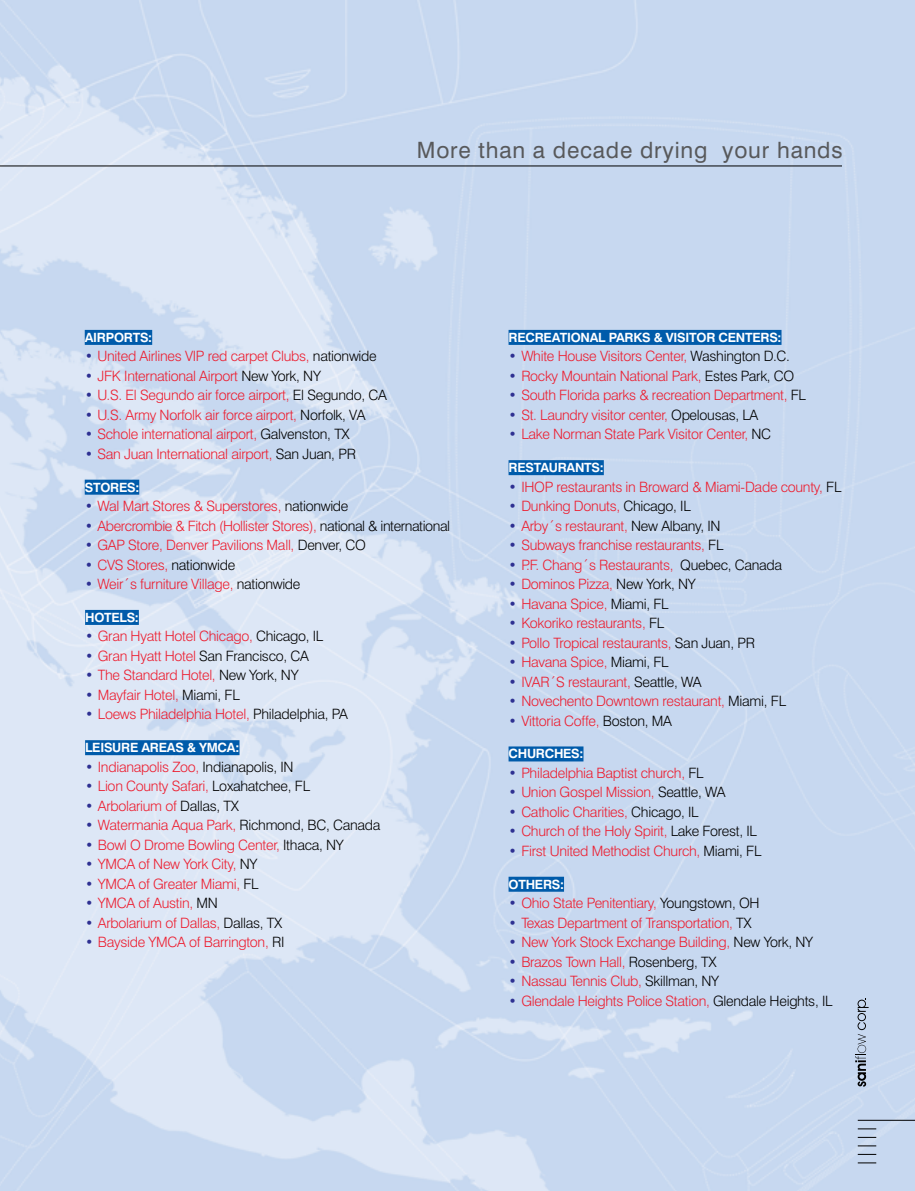
<style>
.page{position:relative;width:915px;height:1191px;background:#fff}
.page>*{position:absolute;margin:0;border:0;box-sizing:border-box;transform-origin:0 0}
.t1{font:22.5px "Swiss 721 BT";letter-spacing:.035em;color:#58595b}
.t2{font:300 14.25px "Swiss 721 BT";letter-spacing:-.02em;color:#ed1c2e}
.t3{font:300 14.25px "Swiss 721 BT";letter-spacing:-.02em;color:#000}
.t4{font:700 12.75px "Swiss 721 BT";letter-spacing:-.02em;color:#fff}
.s1{color:#2e3092}
.s2{color:#000}
.s3{color:#ed1c2e}
</style>
<div class="page">
<img style="left:0;top:0;width:914px;height:1191px">
<svg style="left:0;top:165px;width:842px;height:166px"></svg>
<div style="left:85px;top:479px;width:54px;height:15px;background:#005baa"></div>
<div style="left:85px;top:330px;width:67px;height:15px;background:#005baa"></div>
<div style="left:85px;top:740px;width:154px;height:15px;background:#005baa"></div>
<div style="left:85px;top:610px;width:54px;height:15px;background:#005baa"></div>
<div style="left:508px;top:330px;width:273px;height:15px;background:#005baa"></div>
<div style="left:508px;top:460px;width:95px;height:15px;background:#005baa"></div>
<div style="left:508px;top:746px;width:75px;height:15px;background:#005baa"></div>
<div style="left:508px;top:876px;width:56px;height:15px;background:#005baa"></div>
<p class="t1" style="left:417px;top:136px;width:427px">More than a decade drying your hands</p>
<p class="t4" style="left:85px;top:329px;width:69px">AIRPORTS:</p>
<p class="t2" style="left:85px;top:348px;width:293px"><span class="s1">•</span> United Airlines VIP red carpet Clubs, <span class="s2">nationwide</span></p>
<p class="t2" style="left:85px;top:367px;width:238px"><span class="s1">•</span> JFK International Airport <span class="s2">New York, NY</span></p>
<p class="t2" style="left:85px;top:387px;width:303px"><span class="s1">•</span> U.S. El Segundo air force airport, <span class="s2">El Segundo, CA</span></p>
<p class="t2" style="left:85px;top:406px;width:282px"><span class="s1">•</span> U.S. Army Norfolk air force airport, <span class="s2">Norfolk, VA</span></p>
<p class="t2" style="left:85px;top:426px;width:267px"><span class="s1">•</span> Schole international airport, <span class="s2">Galvenston, TX</span></p>
<p class="t2" style="left:85px;top:445px;width:272px"><span class="s1">•</span> San Juan International airport, <span class="s2">San Juan, PR</span></p>
<p class="t4" style="left:85px;top:479px;width:56px">STORES:</p>
<p class="t2" style="left:85px;top:497px;width:265px"><span class="s1">•</span> Wal Mart Stores &amp; Superstores, <span class="s2">nationwide</span></p>
<p class="t2" style="left:85px;top:517px;width:367px"><span class="s1">•</span> Abercrombie &amp; Fitch (Hollister Stores), <span class="s2">national &amp; international</span></p>
<p class="t2" style="left:85px;top:536px;width:282px"><span class="s1">•</span> GAP Store, Denver Pavilions Mall, <span class="s2">Denver, CO</span></p>
<p class="t2" style="left:85px;top:556px;width:152px"><span class="s1">•</span> CVS Stores, <span class="s2">nationwide</span></p>
<p class="t2" style="left:85px;top:575px;width:217px"><span class="s1">•</span> Weir´s furniture Village, <span class="s2">nationwide</span></p>
<p class="t4" style="left:85px;top:609px;width:55px">HOTELS:</p>
<p class="t2" style="left:85px;top:627px;width:240px"><span class="s1">•</span> Gran Hyatt Hotel Chicago, <span class="s2">Chicago, IL</span></p>
<p class="t3" style="left:85px;top:647px;width:225px"><span class="s1">•</span> <span class="s3">Gran Hyatt Hotel</span> San Francisco, CA</p>
<p class="t2" style="left:85px;top:666px;width:215px"><span class="s1">•</span> The Standard Hotel, <span class="s2">New York, NY</span></p>
<p class="t2" style="left:85px;top:686px;width:156px"><span class="s1">•</span> Mayfair Hotel, <span class="s2">Miami, FL</span></p>
<p class="t2" style="left:85px;top:705px;width:264px"><span class="s1">•</span> Loews Philadelphia Hotel, <span class="s2">Philadelphia, PA</span></p>
<p class="t4" style="left:85px;top:740px;width:156px">LEISURE AREAS &amp; YMCA:</p>
<p class="t2" style="left:85px;top:758px;width:210px"><span class="s1">•</span> Indianapolis Zoo, <span class="s2">Indianapolis, IN</span></p>
<p class="t2" style="left:85px;top:777px;width:226px"><span class="s1">•</span> Lion County Safari, <span class="s2">Loxahatchee, FL</span></p>
<p class="t2" style="left:85px;top:797px;width:155px"><span class="s1">•</span> Arbolarium of <span class="s2">Dallas, TX</span></p>
<p class="t2" style="left:85px;top:816px;width:297px"><span class="s1">•</span> Watermania Aqua Park, <span class="s2">Richmond, BC, Canada</span></p>
<p class="t2" style="left:85px;top:836px;width:260px"><span class="s1">•</span> Bowl O Drome Bowling Center, <span class="s2">Ithaca, NY</span></p>
<p class="t2" style="left:85px;top:855px;width:174px"><span class="s1">•</span> YMCA of New York City, <span class="s2">NY</span></p>
<p class="t2" style="left:85px;top:875px;width:175px"><span class="s1">•</span> YMCA of Greater Miami, <span class="s2">FL</span></p>
<p class="t2" style="left:85px;top:894px;width:134px"><span class="s1">•</span> YMCA of Austin, <span class="s2">MN</span></p>
<p class="t2" style="left:85px;top:914px;width:199px"><span class="s1">•</span> Arbolarium of Dallas, <span class="s2">Dallas, TX</span></p>
<p class="t2" style="left:85px;top:933px;width:201px"><span class="s1">•</span> Bayside YMCA of Barrington, <span class="s2">RI</span></p>
<p class="t4" style="left:508px;top:329px;width:274px">RECREATIONAL PARKS &amp; VISITOR CENTERS:</p>
<p class="t2" style="left:508px;top:348px;width:283px"><span class="s1">•</span> White House Visitors Center, <span class="s2">Washington D.C.</span></p>
<p class="t2" style="left:508px;top:367px;width:287px"><span class="s1">•</span> Rocky Mountain National Park, <span class="s2">Estes Park, CO</span></p>
<p class="t2" style="left:508px;top:387px;width:299px"><span class="s1">•</span> South Florida parks &amp; recreation Department, <span class="s2">FL</span></p>
<p class="t2" style="left:508px;top:406px;width:251px"><span class="s1">•</span> St. Laundry visitor center, <span class="s2">Opelousas, LA</span></p>
<p class="t2" style="left:508px;top:426px;width:264px"><span class="s1">•</span> Lake Norman State Park Visitor Center, <span class="s2">NC</span></p>
<p class="t4" style="left:508px;top:460px;width:97px">RESTAURANTS:</p>
<p class="t2" style="left:508px;top:478px;width:334px"><span class="s1">•</span> IHOP restaurants in Broward &amp; Miami-Dade county, <span class="s2">FL</span></p>
<p class="t2" style="left:508px;top:497px;width:184px"><span class="s1">•</span> Dunking Donuts, <span class="s2">Chicago, IL</span></p>
<p class="t2" style="left:508px;top:517px;width:213px"><span class="s1">•</span> Arby´s restaurant, <span class="s2">New Albany, IN</span></p>
<p class="t2" style="left:508px;top:536px;width:216px"><span class="s1">•</span> Subways franchise restaurants, <span class="s2">FL</span></p>
<p class="t2" style="left:508px;top:556px;width:275px"><span class="s1">•</span> P.F. Chang´s Restaurants, <span class="s2">Quebec, Canada</span></p>
<p class="t2" style="left:508px;top:575px;width:189px"><span class="s1">•</span> Dominos Pizza, <span class="s2">New York, NY</span></p>
<p class="t2" style="left:508px;top:595px;width:161px"><span class="s1">•</span> Havana Spice, <span class="s2">Miami, FL</span></p>
<p class="t2" style="left:508px;top:614px;width:157px"><span class="s1">•</span> Kokoriko restaurants, <span class="s2">FL</span></p>
<p class="t2" style="left:508px;top:634px;width:248px"><span class="s1">•</span> Pollo Tropical restaurants, <span class="s2">San Juan, PR</span></p>
<p class="t2" style="left:508px;top:653px;width:161px"><span class="s1">•</span> Havana Spice, <span class="s2">Miami, FL</span></p>
<p class="t2" style="left:508px;top:673px;width:194px"><span class="s1">•</span> IVAR´S restaurant, <span class="s2">Seattle, WA</span></p>
<p class="t2" style="left:508px;top:692px;width:279px"><span class="s1">•</span> Novechento Downtown restaurant, <span class="s2">Miami, FL</span></p>
<p class="t2" style="left:508px;top:712px;width:165px"><span class="s1">•</span> Vittoria Coffe, <span class="s2">Boston, MA</span></p>
<p class="t4" style="left:508px;top:746px;width:76px">CHURCHES:</p>
<p class="t2" style="left:508px;top:764px;width:196px"><span class="s1">•</span> Philadelphia Baptist church, <span class="s2">FL</span></p>
<p class="t2" style="left:508px;top:783px;width:218px"><span class="s1">•</span> Union Gospel Mission, <span class="s2">Seattle, WA</span></p>
<p class="t2" style="left:508px;top:803px;width:191px"><span class="s1">•</span> Catholic Charities, <span class="s2">Chicago, IL</span></p>
<p class="t2" style="left:508px;top:822px;width:250px"><span class="s1">•</span> Church of the Holy Spirit, <span class="s2">Lake Forest, IL</span></p>
<p class="t2" style="left:508px;top:842px;width:254px"><span class="s1">•</span> First United Methodist Church, <span class="s2">Miami, FL</span></p>
<p class="t4" style="left:508px;top:876px;width:57px">OTHERS:</p>
<p class="t2" style="left:508px;top:894px;width:252px"><span class="s1">•</span> Ohio State Penitentiary, <span class="s2">Youngstown, OH</span></p>
<p class="t2" style="left:508px;top:914px;width:245px"><span class="s1">•</span> Texas Department of Transportation, <span class="s2">TX</span></p>
<p class="t2" style="left:508px;top:933px;width:306px"><span class="s1">•</span> New York Stock Exchange Building, <span class="s2">New York, NY</span></p>
<p class="t2" style="left:508px;top:953px;width:210px"><span class="s1">•</span> Brazos Town Hall, <span class="s2">Rosenberg, TX</span></p>
<p class="t2" style="left:508px;top:972px;width:212px"><span class="s1">•</span> Nassau Tennis Club, <span class="s2">Skillman, NY</span></p>
<p class="t2" style="left:508px;top:992px;width:325px"><span class="s1">•</span> Glendale Heights Police Station, <span class="s2">Glendale Heights, IL</span></p>
</div>
